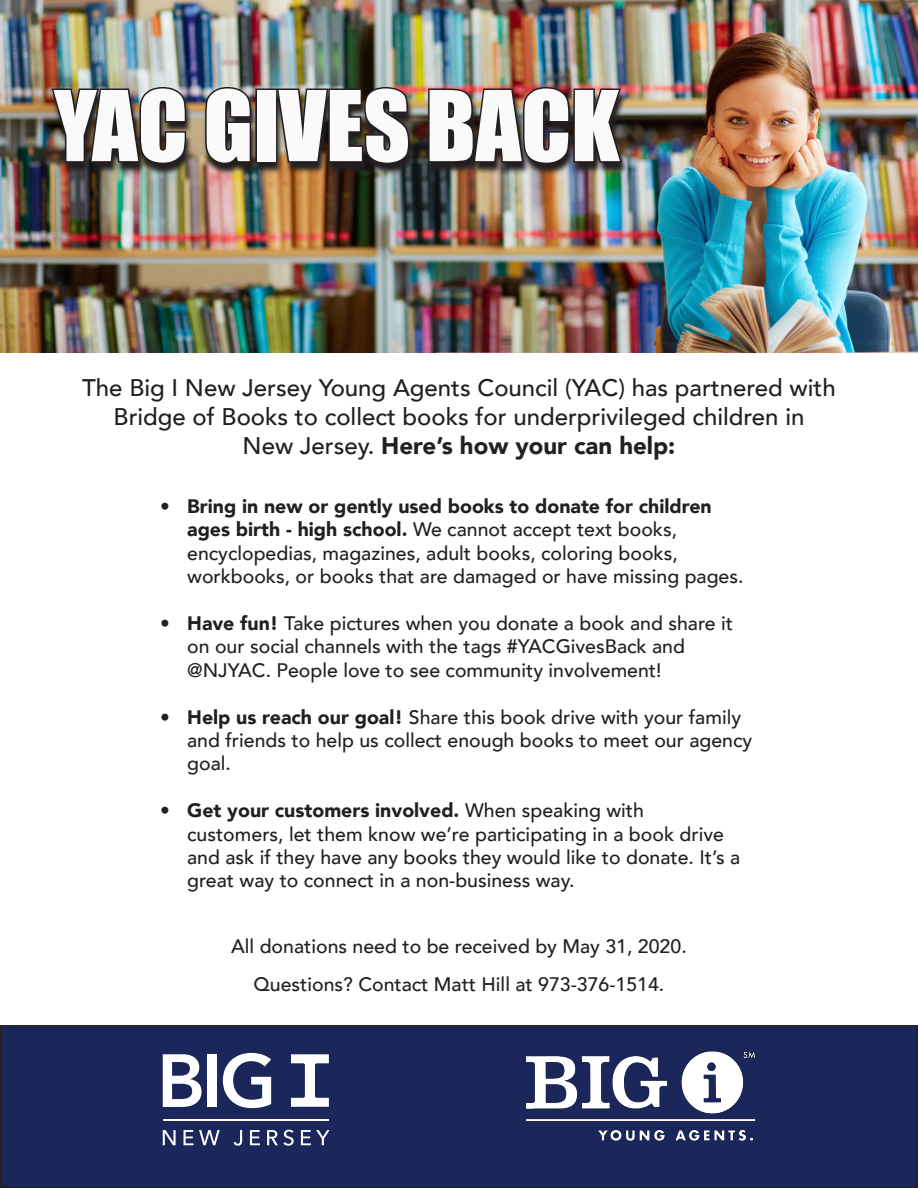
<style>
.page{position:relative;width:918px;height:1188px;background:#fff}
.page>*{position:absolute;margin:0;border:0;box-sizing:border-box;transform-origin:0 0}
.t1{font:90px "Impact";color:#fafafa}
.t2{font:500 24px/28.8px "Avenir";color:#231f20;text-align:center}
.t3{font:500 19.5px/23.4px "Avenir";color:#231f20}
.s1{font-weight:900}
</style>
<div class="page">
<img style="left:0;top:0;width:918px;height:352px">
<img style="left:49px;top:89px;width:579px;height:87px">
<img style="left:49px;top:78px;width:139px;height:88px">
<svg style="left:203px;top:85px;width:50px;height:81px;background:#3f3b39"></svg>
<div style="left:255px;top:88px;width:22px;height:75px;border:3px solid #231f20"></div>
<img style="left:275px;top:85px;width:136px;height:97px">
<img style="left:427px;top:78px;width:197px;height:88px">
<div style="left:1px;top:1026px;width:916px;height:161px;background:#1b265a"></div>
<div style="left:0;top:1025px;width:918px;height:163px;border:2px solid #231f20"></div>
<svg style="left:163px;top:1054px;width:39px;height:53px"></svg>
<div style="left:208px;top:1054px;width:9px;height:53px;background:#fff"></div>
<svg style="left:223px;top:1053px;width:48px;height:55px"></svg>
<svg style="left:163px;top:1130px;width:13px;height:15px"></svg>
<svg style="left:184px;top:1130px;width:36px;height:15px"></svg>
<svg style="left:234px;top:1130px;width:8px;height:16px"></svg>
<svg style="left:250px;top:1130px;width:10px;height:15px"></svg>
<svg style="left:267px;top:1130px;width:27px;height:16px"></svg>
<svg style="left:301px;top:1130px;width:29px;height:15px"></svg>
<hr style="left:163px;top:1119px;width:166px;height:2px;background:#fff">
<svg style="left:291px;top:1054px;width:38px;height:53px"></svg>
<img style="left:526px;top:1051px;width:230px;height:90px">
<p class="t1" style="left:54px;top:56px;width:567px">YAC GIVES BACK</p>
<p class="t2" style="left:82px;top:372px;width:755px">The Big I New Jersey Young Agents Council (YAC) has partnered with<br>Bridge of Books to collect books for underprivileged children in<br>New Jersey. <span class="s1">Here’s how your can help:</span></p>
<p class="t3" style="left:187px;top:493px;width:558px;text-indent:-27px"><span class="s1">• Bring in new or gently used books to donate for children ages birth - high school.</span> We cannot accept text books, encyclopedias, magazines, adult books, coloring books, workbooks, or books that are damaged or have missing pages.</p>
<p class="t3" style="left:187px;top:610px;width:547px;text-indent:-27px"><span class="s1">• Have fun!</span> Take pictures when you donate a book and share it on our social channels with the tags #YACGivesBack and @NJYAC. People love to see community involvement!</p>
<p class="t3" style="left:187px;top:704px;width:567px;text-indent:-27px"><span class="s1">• Help us reach our goal!</span> Share this book drive with your family and friends to help us collect enough books to meet our agency goal.</p>
<p class="t3" style="left:187px;top:798px;width:555px;text-indent:-27px"><span class="s1">• Get your customers involved.</span> When speaking with customers, let them know we’re participating in a book drive and ask if they have any books they would like to donate. It’s a great way to connect in a non-business way.</p>
<p class="t3" style="left:231px;top:934px;width:457px">All donations need to be received by May 31, 2020.</p>
<p class="t3" style="left:254px;top:972px;width:412px">Questions? Contact Matt Hill at 973-376-1514.</p>
</div>
